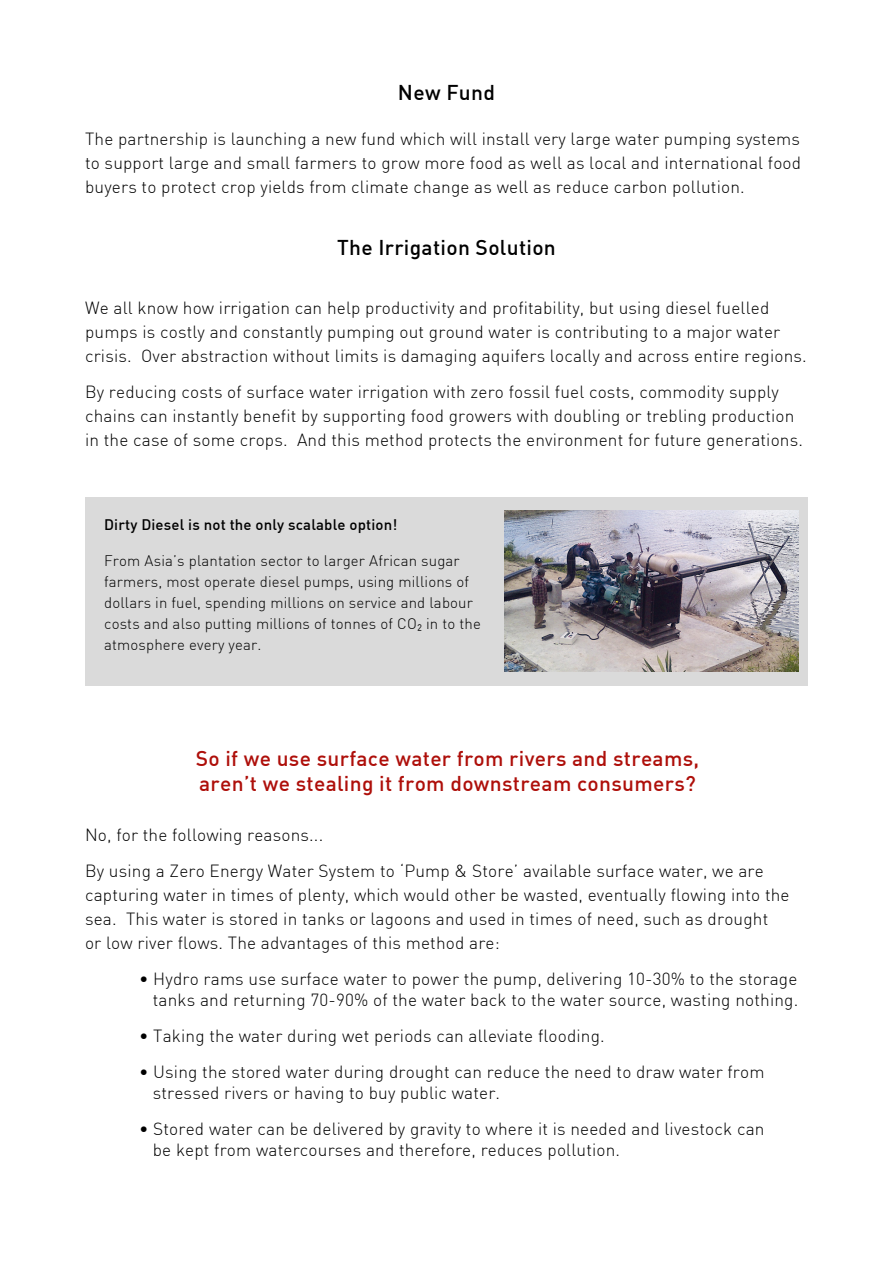
<style>
.page{position:relative;width:893px;height:1263px;background:#fff}
.page>*{position:absolute;margin:0;border:0;box-sizing:border-box;transform-origin:0 0}
.t1{font:500 21px/25.2px "DIN";letter-spacing:.015em;color:#ae0f0a}
.t2{font:500 21px "DIN";letter-spacing:.015em;color:#000}
.t3{font:300 17.25px/24px "DIN";letter-spacing:.01em;color:#000}
.t4{font:300 15px/21px "DIN";letter-spacing:.01em;color:#000}
.t5{font:500 15px "DIN";letter-spacing:.01em;color:#000}
</style>
<div class="page">
<div style="left:85px;top:497px;width:723px;height:189px;background:#dadada"></div>
<img style="left:505px;top:510px;width:293px;height:162px">
<p class="t2" style="left:398px;top:79px;width:99px">New Fund</p>
<p class="t3" style="left:85px;top:127px;width:718px;text-align:justify">The partnership is launching a new fund which will install very large water pumping systems to support large and small farmers to grow more food as well as local and international food buyers to protect crop yields from climate change as well as reduce carbon pollution.</p>
<p class="t2" style="left:337px;top:234px;width:220px">The Irrigation Solution</p>
<p class="t3" style="left:85px;top:295px;width:723px">We all know how irrigation can help productivity and profitability, but using diesel fuelled pumps is costly and constantly pumping out ground water is contributing to a major water crisis. Over abstraction without limits is damaging aquifers locally and across entire regions.</p>
<p class="t3" style="left:85px;top:379px;width:719px">By reducing costs of surface water irrigation with zero fossil fuel costs, commodity supply chains can instantly benefit by supporting food growers with doubling or trebling production in the case of some crops. And this method protects the environment for future generations.</p>
<p class="t5" style="left:104px;top:515px;width:295px">Dirty Diesel is not the only scalable option!</p>
<p class="t4" style="left:104px;top:549px;width:378px">From Asia’s plantation sector to larger African sugar farmers, most operate diesel pumps, using millions of dollars in fuel, spending millions on service and labour costs and also putting millions of tonnes of CO² in to the atmosphere every year.</p>
<p class="t1" style="left:196px;top:745px;width:505px">So if we use surface water from rivers and streams, aren’t we stealing it from downstream consumers?</p>
<p class="t3" style="left:85px;top:816px;width:680px;line-height:36px">No, for the following reasons...<br>By using a Zero Energy Water System to ‘Pump &amp; Store’ available surface water, we are</p>
<p class="t3" style="left:85px;top:882px;width:706px">capturing water in times of plenty, which would other be wasted, eventually flowing into the sea. This water is stored in tanks or lagoons and used in times of need, such as drought<br>or low river flows. The advantages of this method are:</p>
<p class="t3" style="left:139px;top:968px;width:661px;line-height:21px;text-align:right">• Hydro rams use surface water to power the pump, delivering 10-30% to the storage tanks and returning 70-90% of the water back to the water source, wasting nothing.</p>
<p class="t3" style="left:139px;top:1023px;width:467px">• Taking the water during wet periods can alleviate flooding.</p>
<p class="t3" style="left:153px;top:1061px;width:613px;line-height:21px;text-indent:-14px">• Using the stored water during drought can reduce the need to draw water from stressed rivers or having to buy public water.</p>
<p class="t3" style="left:153px;top:1118px;width:613px;line-height:21px;text-indent:-14px">• Stored water can be delivered by gravity to where it is needed and livestock can be kept from watercourses and therefore, reduces pollution.</p>
</div>
